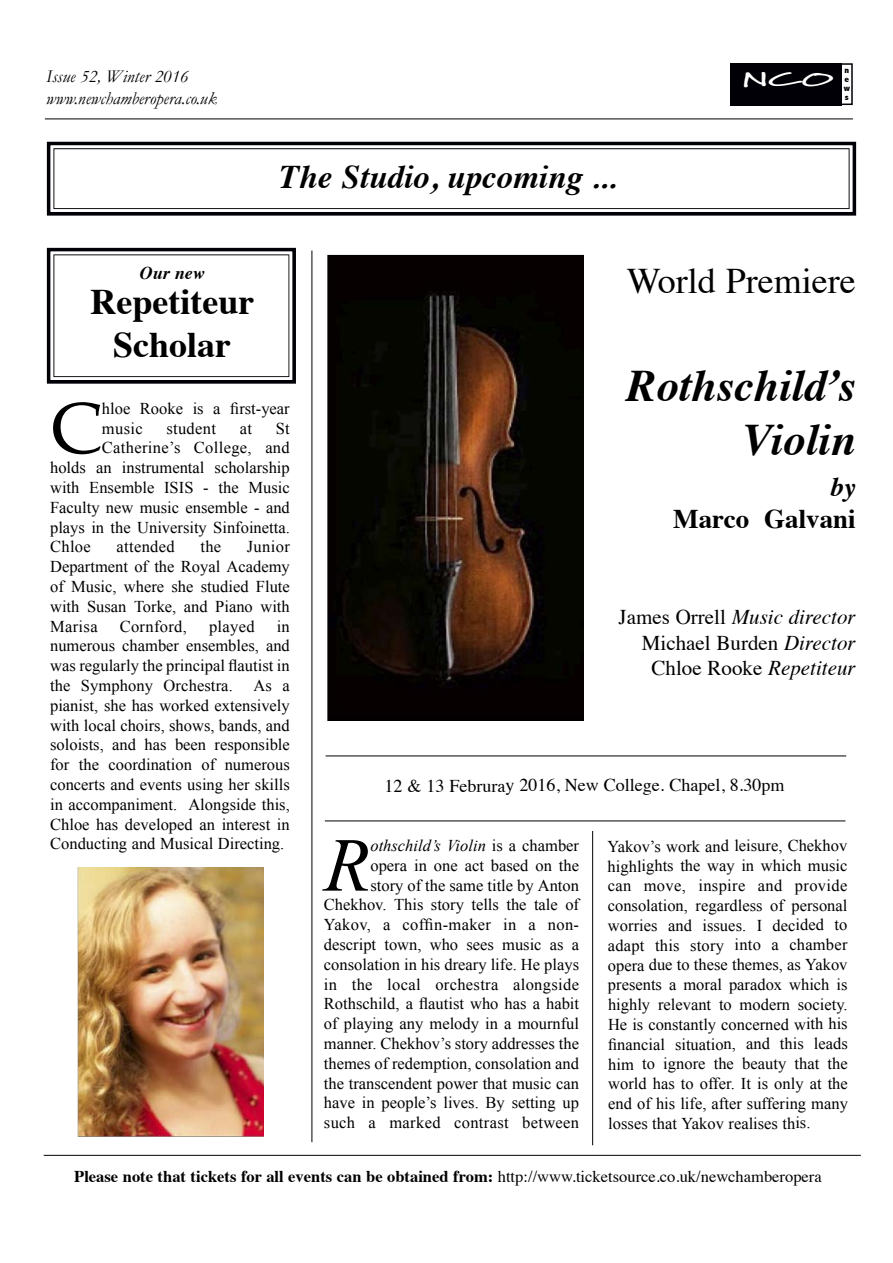
<style>
.page{position:relative;width:893px;height:1263px;background:#fff}
.page>*{position:absolute;margin:0;border:0;box-sizing:border-box;transform-origin:0 0}
.t1{font:italic 76.2px "Times New Roman";color:#000001}
.t2{font:73.05px "Book Antiqua";color:#000001}
.t3{font:italic 700 45px/54px "Times";color:#000001;text-align:right}
.t4{font:700 36px/43.2px "Times";color:#000001;text-align:center}
.t5{font:36px "Times";color:#000001}
.t6{font:italic 700 33px "Times";color:#000001}
.t7{font:700 27px "Times";color:#000001}
.t8{font:italic 700 27px "Times";color:#000001}
.t9{font:21px/25.2px "Times";color:#000001;text-align:right}
.t10{font:700 19.5px "Marydale";color:#fff;scale:2.21 1}
.t11{font:italic 18px/21.6px "Garamond";color:#000001}
.t12{font:18px "Times";color:#000001}
.t13{font:italic 700 18px "Times";color:#000001}
.t14{font:16.5px/19.8px "Times New Roman";color:#000001;text-align:justify}
.t15{font:700 16.5px "Times";color:#000001}
.t16{font:16.5px "Times New Roman";letter-spacing:.02em;color:#000001}
.t17{font:800 condensed 9px/9px "Abadi";color:#000001;text-align:justify;scale:1.09 1}
.s1{font-style:italic}
.s2{font-weight:400}
</style>
<div class="page">
<div style="left:838px;top:63px;width:14px;height:42px;border:2px solid #000006"></div>
<svg style="left:44px;top:118px;width:809px;height:2px;background:#7f7f81"></svg>
<svg style="left:47px;top:142px;width:809px;height:74px;background:#101015"></svg>
<svg style="left:51px;top:145px;width:801px;height:67px"></svg>
<svg style="left:592px;top:831px;width:1px;height:315px"></svg>
<svg style="left:43px;top:1155px;width:818px;height:1px"></svg>
<svg style="left:325px;top:756px;width:521px;height:1px"></svg>
<svg style="left:324px;top:821px;width:521px;height:1px"></svg>
<svg style="left:47px;top:248px;width:249px;height:136px"></svg>
<div style="left:730px;top:63px;width:111px;height:43px;background:#000006"></div>
<svg style="left:311px;top:250px;width:1px;height:893px"></svg>
<img style="left:328px;top:254px;width:255px;height:467px">
<img style="left:77px;top:868px;width:187px;height:268px">
<p class="t11" style="left:46px;top:66px;width:172px">Issue 52, Winter 2016 www.newchamberopera.co.uk</p>
<p class="t10" style="left:742px;top:68px;width:43px">NCO</p>
<p class="t17" style="left:843px;top:66px;width:7px">n e w s</p>
<h3 class="t6" style="left:279px;top:164px;width:339px">The Studio, upcoming ...</h3>
<p class="t13" style="left:140px;top:265px;width:66px">Our new</p>
<h3 class="t4" style="left:90px;top:283px;width:165px">Repetiteur<br>Scholar</h3>
<h2 class="t2" style="left:50px;top:386px;width:53px">C</h2>
<p class="t14" style="left:102px;top:398px;width:189px">hloe Rooke is a first-year music</p>
<p class="t16" style="left:166px;top:419px;width:51px">student</p>
<p class="t14" style="left:240px;top:418px;width:14px">at</p>
<p class="t14" style="left:276px;top:418px;width:16px">St</p>
<p class="t16" style="left:102px;top:439px;width:189px">Catherine’s College, and</p>
<p class="t14" style="left:50px;top:458px;width:241px">holds an instrumental scholarship</p>
<p class="t14" style="left:50px;top:477px;width:241px">with Ensemble ISIS - the Music</p>
<p class="t14" style="left:50px;top:497px;width:241px">Faculty new music ensemble - and</p>
<p class="t14" style="left:50px;top:517px;width:241px">plays in the University Sinfoinetta.</p>
<p class="t14" style="left:50px;top:537px;width:42px">Chloe</p>
<p class="t16" style="left:116px;top:538px;width:60px">attended</p>
<p class="t14" style="left:200px;top:537px;width:22px">the</p>
<p class="t14" style="left:50px;top:537px;width:241px;text-indent:197px">Junior Department of the Royal Academy of Music, where she studied Flute with Susan Torke, and Piano with Marisa</p>
<p class="t14" style="left:50px;top:616px;width:241px;text-indent:226px">in numerous chamber ensembles, and was regularly the principal flautist in the Symphony Orchestra.</p>
<p class="t16" style="left:120px;top:617px;width:69px">Cornford,</p>
<p class="t14" style="left:209px;top:616px;width:47px">played</p>
<p class="t14" style="left:50px;top:675px;width:241px;text-indent:203px">As a pianist, she has worked extensively with local choirs, shows, bands, and soloists, and has been responsible for the coordination of numerous concerts and events using her skills in accompaniment. Alongside this, Chloe has developed an interest in Conducting and Musical Directing.</p>
<h3 class="t5" style="left:626px;top:266px;width:230px">World Premiere</h3>
<h3 class="t3" style="left:626px;top:363px;width:231px">Rothschild’s<br>Violin</h3>
<h3 class="t8" style="left:830px;top:475px;width:27px">by</h3>
<h3 class="t7" style="left:673px;top:508px;width:184px">Marco Galvani</h3>
<p class="t9" style="left:618px;top:607px;width:238px">James Orrell <span class="s1">Music director<br></span>Michael Burden <span class="s1">Director<br></span>Chloe Rooke <span class="s1">Repetiteur</span></p>
<p class="t12" style="left:384px;top:778px;width:401px">12 &amp; 13 Februray 2016, New College. Chapel, 8.30pm</p>
<p class="t14" style="left:324px;top:836px;width:257px;text-align:right"><span class="s1">othschild’s Violin</span> is a chamber<br>opera in one act based on the<br>story of the same title by Anton Chekhov. This story tells the tale of Yakov, a coffin-maker in a non&shy;descript town, who sees music as a consolation in his dreary life. He plays in the local orchestra alongside Rothschild, a flautist who has a habit of playing any melody in a mournful manner. Chekhov’s story addresses the themes of redemption, consolation and the transcendent power that music can have in people’s lives. By setting up such a marked contrast between</p>
<p class="t14" style="left:607px;top:836px;width:242px">Yakov’s work and leisure, Chekhov highlights the way in which music can move, inspire and provide consolation, regardless of personal worries and issues. I decided to adapt this story into a chamber opera due to these themes, as Yakov presents a moral paradox which is highly relevant to modern society.<br>He is constantly concerned with his financial situation, and this leads him to ignore the beauty that the world has to offer. It is only at the end of his life, after suffering many losses that Yakov realises this.</p>
<h1 class="t1" style="left:324px;top:823px;width:48px">R</h1>
<p class="t15" style="left:74px;top:1170px;width:749px">Please note that tickets for all events can be obtained from: <span class="s2">http://www.ticketsource.co.uk/newchamberopera</span></p>
</div>
